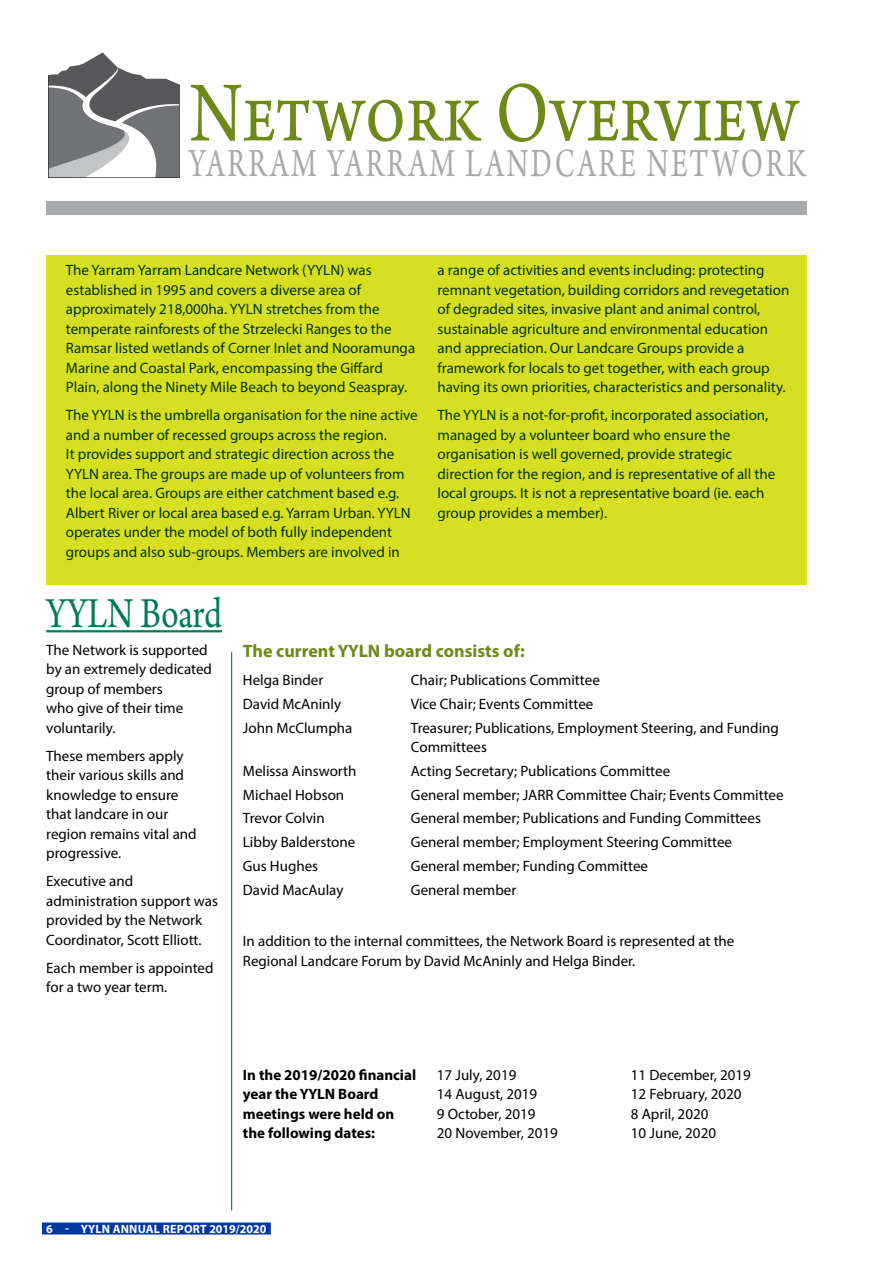
<style>
.page{position:relative;width:893px;height:1263px;background:#fff}
.page>*{position:absolute;margin:0;border:0;box-sizing:border-box;transform-origin:0 0}
.t1{font:90px "Arno Pro";letter-spacing:-.005em;color:#6f8918;scale:.8 1}
.t2{font:45px "Arno Pro";color:#007a5a;scale:.8 1}
.t3{font:42px "Arno Pro";letter-spacing:.085em;color:#a7a9ac;scale:.71 1}
.t4{font:700 18px "Myriad Pro";color:#6f8918}
.t5{font:15px/19.5px "Myriad Pro";color:#030}
.t6{font:15px/19.5px "Myriad Pro";color:#000}
.t7{font:700 15px/19.5px "Myriad Pro";color:#000}
.t8{font:700 12px "Myriad Pro";letter-spacing:.02em;color:#fff}
</style>
<div class="page">
<div style="left:47px;top:255px;width:760px;height:330px;background:#d7df23"></div>
<hr style="left:46px;top:630px;width:176px;height:2px;background:#007a5a">
<hr style="left:231px;top:652px;width:1px;height:558px;background:#004e84">
<div style="left:46px;top:202px;width:761px;height:13px;background:#a7a9ac"></div>
<svg style="left:48px;top:53px;width:132px;height:125px"></svg>
<div style="left:42px;top:1222px;width:229px;height:12px;background:#0337a1"></div>
<h1 class="t1" style="left:190px;top:62px;width:763px">Network Overview</h1>
<h3 class="t3" style="left:189px;top:139px;width:871px">YARRAM YARRAM LANDCARE NETWORK</h3>
<p class="t5" style="left:66px;top:260px;width:351px">The Yarram Yarram Landcare Network (YYLN) was established in 1995 and covers a diverse area of approximately 218,000ha. YYLN stretches from the temperate rainforests of the Strzelecki Ranges to the Ramsar listed wetlands of Corner Inlet and Nooramunga Marine and Coastal Park, encompassing the Giffard Plain, along the Ninety Mile Beach to beyond Seaspray.</p>
<p class="t5" style="left:66px;top:405px;width:353px">The YYLN is the umbrella organisation for the nine active and a number of recessed groups across the region.<br>It provides support and strategic direction across the YYLN area. The groups are made up of volunteers from the local area. Groups are either catchment based e.g.<br>Albert River or local area based e.g. Yarram Urban. YYLN operates under the model of both fully independent groups and also sub-groups. Members are involved in</p>
<p class="t5" style="left:437px;top:260px;width:353px">a range of activities and events including: protecting remnant vegetation, building corridors and revegetation of degraded sites, invasive plant and animal control, sustainable agriculture and environmental education and appreciation. Our Landcare Groups provide a framework for locals to get together, with each group having its own priorities, characteristics and personality.</p>
<p class="t5" style="left:437px;top:405px;width:339px">The YYLN is a not-for-profit, incorporated association, managed by a volunteer board who ensure the organisation is well governed, provide strategic direction for the region, and is representative of all the local groups. It is not a representative board (ie. each group provides a member).</p>
<h2 class="t2" style="left:46px;top:588px;width:221px">YYLN Board</h2>
<p class="t6" style="left:46px;top:640px;width:167px">The Network is supported by an extremely dedicated group of members<br>who give of their time voluntarily.</p>
<p class="t6" style="left:46px;top:746px;width:152px">These members apply their various skills and knowledge to ensure that landcare in our region remains vital and progressive.</p>
<p class="t6" style="left:46px;top:871px;width:173px">Executive and administration support was provided by the Network<br>Coordinator, Scott Elliott.</p>
<p class="t6" style="left:46px;top:958px;width:169px">Each member is appointed for a two year term.</p>
<p class="t4" style="left:243px;top:639px;width:284px">The current YYLN board consists of:</p>
<p class="t6" style="left:243px;top:670px;width:82px">Helga Binder</p>
<p class="t6" style="left:411px;top:670px;width:190px">Chair; Publications Committee</p>
<p class="t6" style="left:243px;top:694px;width:100px">David McAninly</p>
<p class="t6" style="left:411px;top:694px;width:184px">Vice Chair; Events Committee</p>
<p class="t6" style="left:243px;top:717px;width:111px">John McClumpha</p>
<p class="t6" style="left:411px;top:717px;width:370px">Treasurer; Publications, Employment Steering, and Funding<br>Committees</p>
<p class="t6" style="left:243px;top:761px;width:115px">Melissa Ainsworth</p>
<p class="t6" style="left:411px;top:761px;width:261px">Acting Secretary; Publications Committee</p>
<p class="t6" style="left:243px;top:784px;width:103px">Michael Hobson</p>
<p class="t6" style="left:411px;top:784px;width:374px">General member; JARR Committee Chair; Events Committee</p>
<p class="t6" style="left:243px;top:808px;width:83px">Trevor Colvin</p>
<p class="t6" style="left:411px;top:808px;width:351px">General member; Publications and Funding Committees</p>
<p class="t6" style="left:243px;top:832px;width:114px">Libby Balderstone</p>
<p class="t6" style="left:411px;top:832px;width:323px">General member; Employment Steering Committee</p>
<p class="t6" style="left:243px;top:856px;width:77px">Gus Hughes</p>
<p class="t6" style="left:411px;top:856px;width:239px">General member; Funding Committee</p>
<p class="t6" style="left:243px;top:879px;width:102px">David MacAulay</p>
<p class="t6" style="left:411px;top:879px;width:107px">General member</p>
<p class="t6" style="left:243px;top:931px;width:493px">In addition to the internal committees, the Network Board is represented at the<br>Regional Landcare Forum by David McAninly and Helga Binder.</p>
<p class="t7" style="left:243px;top:1064px;width:175px">In the 2019/2020 financial year the YYLN Board meetings were held on the following dates:</p>
<p class="t6" style="left:437px;top:1064px;width:122px">17 July, 2019<br>14 August, 2019<br>9 October, 2019<br>20 November, 2019</p>
<p class="t6" style="left:631px;top:1064px;width:122px">11 December, 2019<br>12 February, 2020<br>8 April, 2020<br>10 June, 2020</p>
<p class="t8" style="left:46px;top:1221px;width:222px">6 - YYLN ANNUAL REPORT 2019/2020</p>
</div>
